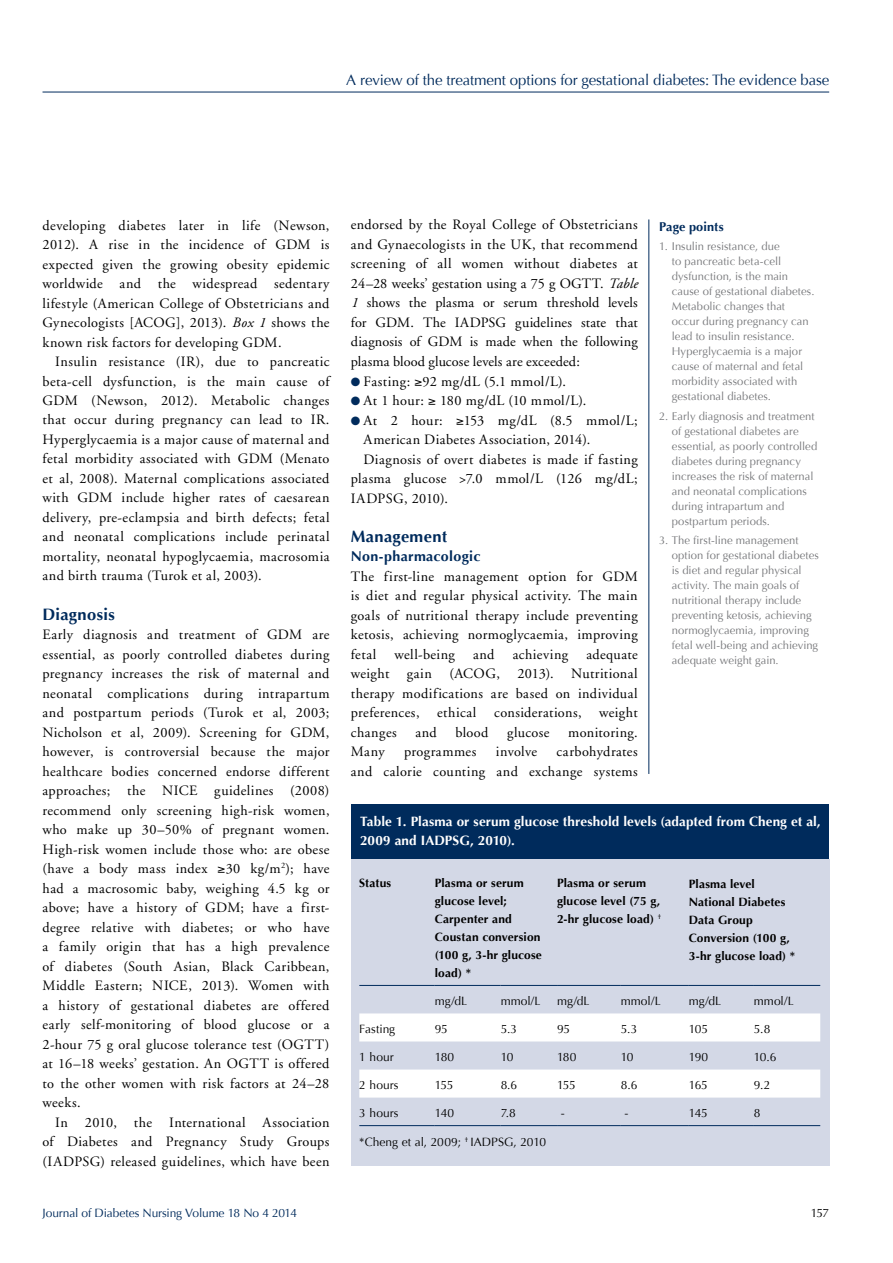
<style>
.page{position:relative;width:893px;height:1263px;background:#fff}
.page>*{position:absolute;margin:0;border:0;box-sizing:border-box;transform-origin:0 0}
.t1{font:700 16.5px "Optima";letter-spacing:.02em;color:#002b5c}
.t2{font:15px "Optima";letter-spacing:-.01em;color:#002b5c}
.t3{font:14.25px/19.5px "Adobe Garamond";letter-spacing:.03em;color:#000;text-align:justify}
.t4{font:700 14.25px "Optima";letter-spacing:.025em;color:#002b5c}
.t5{font:700 13.5px/19.5px "Optima";letter-spacing:.005em;color:#fff}
.t6{font:700 12.75px "Optima";letter-spacing:.005em;color:#002b5c}
.t7{font:700 12px/18px "Optima";letter-spacing:.01em;color:#000}
.t8{font:12px "Optima";color:#000}
.t9{font:12px "Optima";letter-spacing:-.015em;color:#002b5c}
.t10{font:11.25px/15px "Optima";letter-spacing:.005em;color:#77787b}
.s1{font-style:italic}
.s2{color:#002b5c}
</style>
<div class="page">
<hr style="left:43px;top:92px;width:786px;height:1px;background:#002b5c">
<hr style="left:648px;top:219px;width:1px;height:555px;background:#002b5c">
<div style="left:351px;top:859px;width:478px;height:306px;background:#d3d8e6"></div>
<svg style="left:359px;top:1013px;width:461px;height:84px"></svg>
<hr style="left:359px;top:985px;width:76px;height:1px;background:#002b5c">
<hr style="left:435px;top:985px;width:66px;height:1px;background:#002b5c">
<hr style="left:501px;top:985px;width:56px;height:1px;background:#002b5c">
<hr style="left:557px;top:985px;width:64px;height:1px;background:#002b5c">
<hr style="left:621px;top:985px;width:68px;height:1px;background:#002b5c">
<hr style="left:689px;top:985px;width:65px;height:1px;background:#002b5c">
<hr style="left:754px;top:985px;width:66px;height:1px;background:#002b5c">
<hr style="left:359px;top:1125px;width:76px;height:1px;background:#002b5c">
<hr style="left:435px;top:1125px;width:66px;height:1px;background:#002b5c">
<hr style="left:501px;top:1125px;width:56px;height:1px;background:#002b5c">
<hr style="left:557px;top:1125px;width:64px;height:1px;background:#002b5c">
<hr style="left:621px;top:1125px;width:68px;height:1px;background:#002b5c">
<hr style="left:689px;top:1125px;width:65px;height:1px;background:#002b5c">
<hr style="left:754px;top:1125px;width:66px;height:1px;background:#002b5c">
<div style="left:352px;top:805px;width:477px;height:54px;background:#002b5c"></div>
<p class="t2" style="left:346px;top:71px;width:484px">A review of the treatment options for gestational diabetes: The evidence base</p>
<p class="t3" style="left:43px;top:216px;width:289px">developing diabetes later in life (Newson, 2012). A rise in the incidence of GDM is expected given the growing obesity epidemic worldwide and the widespread sedentary lifestyle (American College of Obstetricians and Gynecologists [ACOG], 2013). <span class="s1">Box 1</span> shows the known risk factors for developing GDM.</p>
<p class="t3" style="left:43px;top:352px;width:289px;text-indent:13px">Insulin resistance (IR), due to pancreatic beta-cell dysfunction, is the main cause of GDM (Newson, 2012). Metabolic changes that occur during pregnancy can lead to IR.<br>Hyperglycaemia is a major cause of maternal and fetal morbidity associated with GDM (Menato et al, 2008). Maternal complications associated with GDM include higher rates of caesarean delivery, pre-eclampsia and birth defects; fetal and neonatal complications include perinatal mortality, neonatal hypoglycaemia, macrosomia and birth trauma (Turok et al, 2003).</p>
<p class="t1" style="left:43px;top:604px;width:74px">Diagnosis</p>
<p class="t3" style="left:43px;top:625px;width:289px">Early diagnosis and treatment of GDM are essential, as poorly controlled diabetes during pregnancy increases the risk of maternal and neonatal complications during intrapartum and postpartum periods (Turok et al, 2003; Nicholson et al, 2009). Screening for GDM, however, is controversial because the major healthcare bodies concerned endorse different approaches; the NICE guidelines (2008) recommend only screening high-risk women, who make up 30–50% of pregnant women.<br>High-risk women include those who: are obese (have a body mass index ≥30 kg/m<sup>2</sup>); have had a macrosomic baby, weighing 4.5 kg or above; have a history of GDM; have a first&shy;degree relative with diabetes; or who have a family origin that has a high prevalence of diabetes (South Asian, Black Caribbean, Middle Eastern; NICE, 2013). Women with a history of gestational diabetes are offered early self-monitoring of blood glucose or a 2-hour 75 g oral glucose tolerance test (OGTT) at 16–18 weeks’ gestation. An OGTT is offered to the other women with risk factors at 24–28 weeks.</p>
<p class="t3" style="left:43px;top:1113px;width:288px;text-indent:13px">In 2010, the International Association of Diabetes and Pregnancy Study Groups (IADPSG) released guidelines, which have been</p>
<p class="t3" style="left:351px;top:216px;width:289px">endorsed by the Royal College of Obstetricians and Gynaecologists in the UK, that recommend screening of all women without diabetes at 24–28 weeks’ gestation using a 75 g OGTT. <span class="s1">Table 1</span> shows the plasma or serum threshold levels for GDM. The IADPSG guidelines state that diagnosis of GDM is made when the following plasma blood glucose levels are exceeded:</p>
<p class="t3" style="left:351px;top:372px;width:217px"><span class="s2">●</span> Fasting: ≥92 mg/dL (5.1 mmol/L).</p>
<p class="t3" style="left:351px;top:391px;width:237px"><span class="s2">●</span> At 1 hour: ≥ 180 mg/dL (10 mmol/L).</p>
<p class="t3" style="left:351px;top:411px;width:289px"><span class="s2">●</span> At 2 hour: ≥153 mg/dL (8.5 mmol/L;</p>
<p class="t3" style="left:364px;top:430px;width:228px">American Diabetes Association, 2014).</p>
<p class="t3" style="left:364px;top:450px;width:276px">Diagnosis of overt diabetes is made if fasting</p>
<p class="t3" style="left:351px;top:469px;width:289px">plasma glucose &gt;7.0 mmol/L (126 mg/dL;</p>
<p class="t3" style="left:351px;top:489px;width:99px">IADPSG, 2010).</p>
<p class="t1" style="left:351px;top:526px;width:98px">Management</p>
<p class="t4" style="left:351px;top:548px;width:131px">Non-pharmacologic</p>
<p class="t3" style="left:351px;top:567px;width:288px">The first-line management option for GDM is diet and regular physical activity. The main goals of nutritional therapy include preventing ketosis, achieving normoglycaemia, improving fetal</p>
<p class="t3" style="left:351px;top:645px;width:288px;text-indent:236px">adequate weight gain (ACOG, 2013). Nutritional therapy modifications are based on individual preferences, ethical considerations, weight changes</p>
<p class="t3" style="left:395px;top:645px;width:62px">well-being</p>
<p class="t3" style="left:473px;top:645px;width:23px">and</p>
<p class="t3" style="left:513px;top:645px;width:57px">achieving</p>
<p class="t3" style="left:415px;top:723px;width:23px">and</p>
<p class="t3" style="left:455px;top:723px;width:35px">blood</p>
<p class="t3" style="left:507px;top:723px;width:44px">glucose</p>
<p class="t3" style="left:568px;top:723px;width:71px">monitoring.</p>
<p class="t3" style="left:351px;top:742px;width:35px">Many</p>
<p class="t3" style="left:404px;top:742px;width:74px">programmes</p>
<p class="t3" style="left:496px;top:742px;width:43px">involve</p>
<p class="t3" style="left:351px;top:742px;width:288px;text-align:right">carbohydrates<br>and calorie counting and exchange systems</p>
<p class="t6" style="left:659px;top:219px;width:66px">Page points</p>
<p class="t10" style="left:672px;top:239px;width:144px;text-indent:-13px">1. Insulin resistance, due<br>to pancreatic beta-cell dysfunction, is the main cause of gestational diabetes.<br>Metabolic changes that occur during pregnancy can lead to insulin resistance.<br>Hyperglycaemia is a major cause of maternal and fetal morbidity associated with gestational diabetes.</p>
<p class="t10" style="left:672px;top:408px;width:147px;text-indent:-13px">2. Early diagnosis and treatment of gestational diabetes are essential, as poorly controlled diabetes during pregnancy increases the risk of maternal and neonatal complications during intrapartum and postpartum periods.</p>
<p class="t10" style="left:672px;top:533px;width:149px;text-indent:-13px">3. The first-line management option for gestational diabetes is diet and regular physical activity. The main goals of nutritional therapy include preventing ketosis, achieving normoglycaemia, improving fetal well-being and achieving adequate weight gain.</p>
<p class="t5" style="left:360px;top:811px;width:462px">Table 1. Plasma or serum glucose threshold levels (adapted from Cheng et al,<br>2009 and IADPSG, 2010).</p>
<p class="t7" style="left:359px;top:874px;width:33px">Status</p>
<p class="t7" style="left:435px;top:874px;width:109px">Plasma or serum glucose level;<br>Carpenter and<br>Coustan conversion (100 g, 3-hr glucose load) *</p>
<p class="t7" style="left:557px;top:874px;width:106px">Plasma or serum glucose level (75 g,<br>2-hr glucose load) <sup>†</sup></p>
<p class="t7" style="left:689px;top:875px;width:108px">Plasma level<br>National Diabetes<br>Data Group<br>Conversion (100 g,<br>3-hr glucose load) *</p>
<p class="t8" style="left:435px;top:994px;width:34px">mg/dL</p>
<p class="t8" style="left:501px;top:994px;width:41px">mmol/L</p>
<p class="t8" style="left:557px;top:994px;width:34px">mg/dL</p>
<p class="t8" style="left:621px;top:994px;width:41px">mmol/L</p>
<p class="t8" style="left:689px;top:994px;width:34px">mg/dL</p>
<p class="t8" style="left:754px;top:994px;width:41px">mmol/L</p>
<p class="t8" style="left:359px;top:1022px;width:37px">Fasting</p>
<p class="t8" style="left:435px;top:1022px;width:15px">95</p>
<p class="t8" style="left:501px;top:1022px;width:18px">5.3</p>
<p class="t8" style="left:557px;top:1022px;width:15px">95</p>
<p class="t8" style="left:621px;top:1022px;width:18px">5.3</p>
<p class="t8" style="left:689px;top:1022px;width:21px">105</p>
<p class="t8" style="left:754px;top:1022px;width:18px">5.8</p>
<p class="t8" style="left:359px;top:1050px;width:36px">1 hour</p>
<p class="t8" style="left:435px;top:1050px;width:21px">180</p>
<p class="t8" style="left:501px;top:1050px;width:14px">10</p>
<p class="t8" style="left:557px;top:1050px;width:21px">180</p>
<p class="t8" style="left:621px;top:1050px;width:14px">10</p>
<p class="t8" style="left:689px;top:1050px;width:21px">190</p>
<p class="t8" style="left:754px;top:1050px;width:24px">10.6</p>
<p class="t8" style="left:359px;top:1078px;width:41px">2 hours</p>
<p class="t8" style="left:435px;top:1078px;width:20px">155</p>
<p class="t8" style="left:501px;top:1078px;width:18px">8.6</p>
<p class="t8" style="left:557px;top:1078px;width:20px">155</p>
<p class="t8" style="left:621px;top:1078px;width:18px">8.6</p>
<p class="t8" style="left:689px;top:1078px;width:21px">165</p>
<p class="t8" style="left:754px;top:1078px;width:18px">9.2</p>
<p class="t8" style="left:359px;top:1106px;width:41px">3 hours</p>
<p class="t8" style="left:435px;top:1106px;width:21px">140</p>
<p class="t8" style="left:501px;top:1106px;width:17px">7.8</p>
<p class="t8" style="left:561px;top:1106px;width:5px">-</p>
<p class="t8" style="left:624px;top:1106px;width:5px">-</p>
<p class="t8" style="left:689px;top:1106px;width:20px">145</p>
<p class="t8" style="left:754px;top:1106px;width:8px">8</p>
<p class="t8" style="left:359px;top:1135px;width:188px">*Cheng et al, 2009; <sup>†</sup> IADPSG, 2010</p>
<p class="t9" style="left:43px;top:1205px;width:256px">Journal of Diabetes Nursing Volume 18 No 4 2014</p>
<p class="t8" style="left:811px;top:1205px;width:20px">157</p>
</div>
